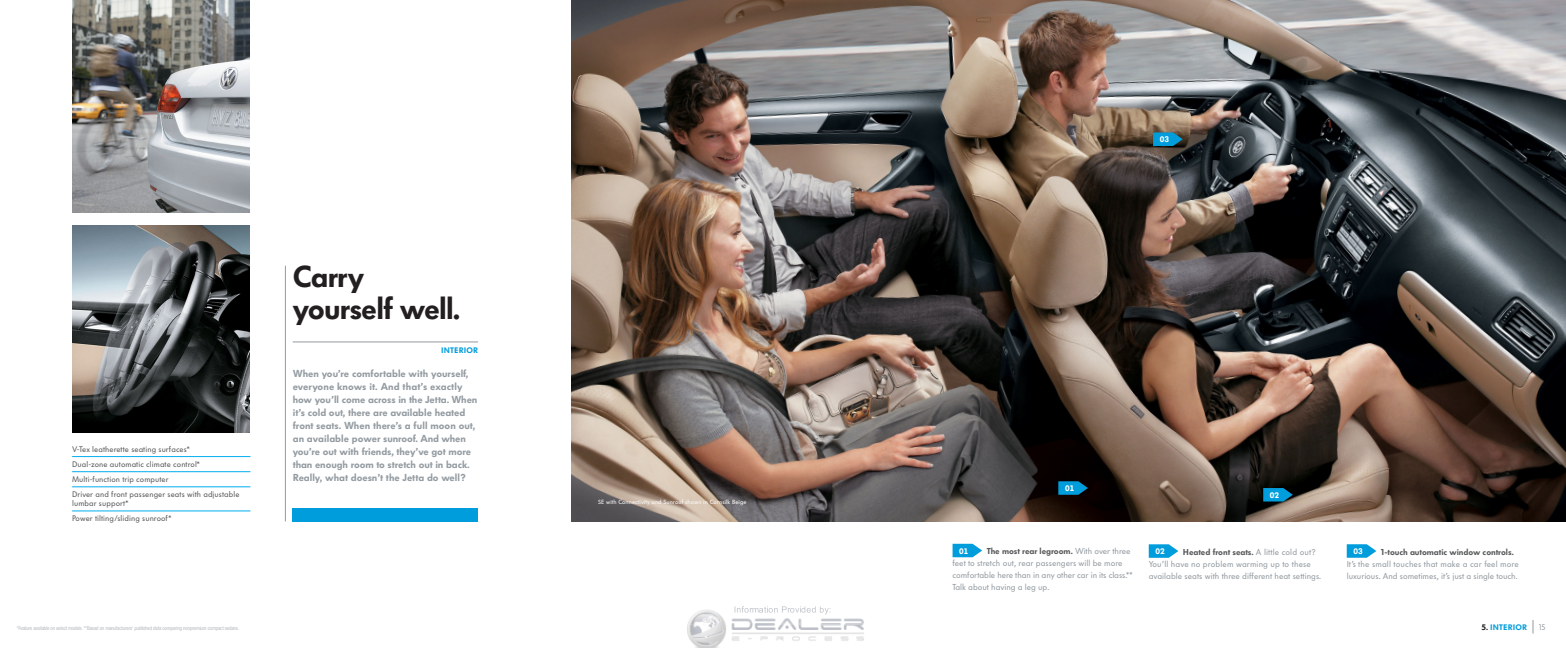
<style>
.page{position:relative;width:1566px;height:648px;background:#fff}
.page>*{position:absolute;margin:0;border:0;box-sizing:border-box;transform-origin:0 0}
.t1{font:30px/32px "Volkswagen Headline";letter-spacing:-.025em;color:#231f20}
.t2{font:10px/13px "Volkswagen Headline";color:#939ba1}
.t3{font:8.5px/12px "Volkswagen Copy";color:#939ba1}
.t4{font:8.5px "Volkswagen Headline";letter-spacing:-.005em;color:#58595b}
.t5{font:8px/15.1px "Volkswagen Copy";letter-spacing:.01em;color:#58595b}
.t6{font:900 8px "VW Headline OT";letter-spacing:.02em;color:#009ddc}
.t7{font:900 8px "VW Headline OT";color:#fff}
.t8{font:8px "Volkswagen Copy";color:#939ba1}
.t9{font:6px "Volkswagen Copy";letter-spacing:.01em;color:#fff}
.t10{font:condensed 5.2px "Helvetica Neue";letter-spacing:-.02em;color:#b5bcc1}
.s1{font-family:"Volkswagen Copy";color:#939ba1}
.s2{color:#231f20}
</style>
<div class="page">
<img style="left:571px;top:0;width:995px;height:522px">
<img style="left:72px;top:225px;width:177px;height:208px">
<img style="left:72px;top:0;width:177px;height:213px">
<hr style="left:285px;top:266px;width:1px;height:255px;background:#939ba1">
<svg style="left:1263px;top:488px;width:30px;height:14px"></svg>
<svg style="left:1153px;top:132px;width:30px;height:14px"></svg>
<svg style="left:1058px;top:481px;width:30px;height:14px"></svg>
<hr style="left:293px;top:342px;width:185px;height:1px;background:#939ba1">
<div style="left:293px;top:508px;width:185px;height:13px;background:#009ddc"></div>
<svg style="left:1533px;top:620px;width:1px;height:14px"></svg>
<hr style="left:72px;top:456px;width:178px;height:1px;background:#00aeef">
<hr style="left:72px;top:472px;width:178px;height:1px;background:#00aeef">
<hr style="left:72px;top:487px;width:178px;height:1px;background:#00aeef">
<hr style="left:72px;top:511px;width:178px;height:1px;background:#00aeef">
<svg style="left:953px;top:544px;width:29px;height:13px"></svg>
<svg style="left:1149px;top:544px;width:29px;height:14px"></svg>
<svg style="left:1347px;top:544px;width:29px;height:14px"></svg>
<img style="left:687px;top:606px;width:177px;height:42px">
<p class="t5" style="left:72px;top:442px;width:169px">V-Tex leatherette seating surfaces*<br>Dual-zone automatic climate control* Multi-function trip computer<br>Driver and front passenger seats with adjustable</p>
<p class="t5" style="left:72px;top:497px;width:101px">lumbar support*<br>Power tilting/sliding sunroof*</p>
<p class="t10" style="left:17px;top:626px;width:224px">*Feature available on select models. **Based on manufacturers’ published data comparing nonpremium compact sedans.</p>
<h1 class="t1" style="left:293px;top:264px;width:169px">Carry yourself well.</h1>
<p class="t6" style="left:441px;top:345px;width:38px">INTERIOR</p>
<p class="t2" style="left:293px;top:368px;width:186px">When you’re comfortable with yourself, everyone knows it. And that’s exactly how you’ll come across in the Jetta. When it’s cold out, there are available heated front seats. When there’s a full moon out, an available power sunroof. And when you’re out with friends, they’ve got more than enough room to stretch out in back.<br>Really, what doesn’t the Jetta do well?</p>
<p class="t9" style="left:598px;top:499px;width:150px">SE with Connectivity and Sunroof shown in Cornsilk Beige</p>
<p class="t7" style="left:1160px;top:135px;width:11px">03</p>
<p class="t7" style="left:1065px;top:484px;width:11px">01</p>
<p class="t7" style="left:1270px;top:490px;width:11px">02</p>
<p class="t7" style="left:959px;top:546px;width:11px">01</p>
<p class="t4" style="left:987px;top:548px;width:145px">The most rear legroom. <span class="s1">With over three</span></p>
<p class="t3" style="left:953px;top:558px;width:182px">feet to stretch out, rear passengers will be more comfortable here than in any other car in its class.**<br>Talk about having a leg up.</p>
<p class="t7" style="left:1156px;top:547px;width:11px">02</p>
<p class="t4" style="left:1183px;top:549px;width:134px">Heated front seats. <span class="s1">A little cold out?</span></p>
<p class="t3" style="left:1149px;top:559px;width:174px">You’ll have no problem warming up to these available seats with three different heat settings.</p>
<p class="t7" style="left:1354px;top:547px;width:11px">03</p>
<p class="t4" style="left:1381px;top:549px;width:134px">1-touch automatic window controls.</p>
<p class="t3" style="left:1347px;top:559px;width:174px">It’s the small touches that make a car feel more luxurious. And sometimes, it’s just a single touch.</p>
<p class="t6" style="left:1481px;top:622px;width:47px"><span class="s2">5.</span> INTERIOR</p>
<p class="t8" style="left:1539px;top:624px;width:8px">15</p>
</div>
